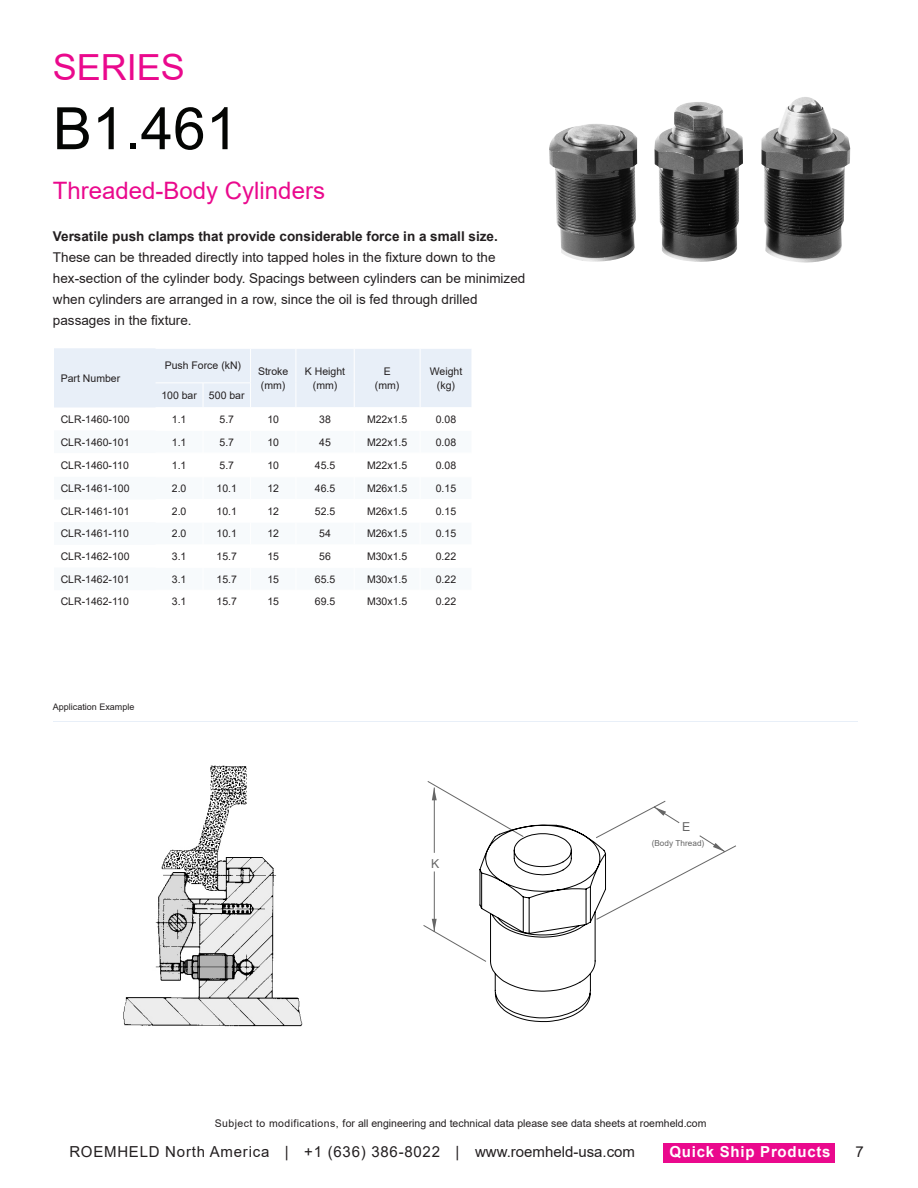
<style>
.page{position:relative;width:918px;height:1188px;background:#fff}
.page>*{position:absolute;margin:0;border:0;box-sizing:border-box;transform-origin:0 0}
.t1{font:58.5px "Arial";color:#040503}
.t2{font:36px "Arial";color:#ea098d}
.t3{font:24px "Arial";color:#ea098d}
.t4{font:15.15px "Arial";letter-spacing:.05em;color:#231f20}
.t5{font:700 15.15px "Arial";letter-spacing:.05em;color:#fff}
.t6{font:15px "Arial";color:#231f20}
.t7{font:13.5px/21px "Arial";color:#231f20}
.t8{font:12.3px "Arial";color:#666}
.t9{font:10.65px "Arial";color:#231f20}
.t10{font:10.5px/13.5px "Arial";color:#231f20;text-align:center}
.t11{font:9px "Arial";color:#231f20}
.t12{font:8.25px "Arial";color:#666}
.s1{font-weight:700}
.s2{font-size:10.5px}
.s3{font-size:15px}
</style>
<div class="page">
<div style="left:664px;top:1143px;width:171px;height:20px;background:#ea098d"></div>
<img style="left:549px;top:97px;width:301px;height:166px">
<div style="left:54px;top:348px;width:418px;height:60px;background:#e8eff8"></div>
<hr style="left:156px;top:407px;width:47px;height:1px;background:#fff">
<hr style="left:203px;top:407px;width:48px;height:1px;background:#fff">
<hr style="left:251px;top:407px;width:45px;height:1px;background:#fff">
<hr style="left:296px;top:407px;width:58px;height:1px;background:#fff">
<hr style="left:354px;top:407px;width:66px;height:1px;background:#fff">
<hr style="left:420px;top:407px;width:52px;height:1px;background:#fff">
<img style="left:123px;top:765px;width:180px;height:262px">
<svg style="left:432px;top:807px;width:293px;height:215px"></svg>
<hr style="left:53px;top:721px;width:805px;height:1px;background:#e8eff8">
<p class="t2" style="left:53px;top:43px;width:134px">SERIES</p>
<p class="t1" style="left:53px;top:88px;width:187px">B1.461</p>
<p class="t3" style="left:53px;top:174px;width:274px">Threaded-Body Cylinders</p>
<p class="t7" style="left:53px;top:226px;width:474px"><span class="s1">Versatile push clamps that provide considerable force in a small size.<br></span>These can be threaded directly into tapped holes in the fixture down to the hex-section of the cylinder body. Spacings between cylinders can be minimized when cylinders are arranged in a row, since the oil is fed through drilled passages in the fixture.</p>
<p class="t10" style="left:61px;top:371px;width:61px">Part Number</p>
<p class="t10" style="left:165px;top:359px;width:78px">Push Force (kN)</p>
<p class="t10" style="left:161px;top:389px;width:37px">100 bar</p>
<p class="t10" style="left:209px;top:389px;width:37px">500 bar</p>
<p class="t10" style="left:258px;top:365px;width:32px;text-align:left">Stroke (mm)</p>
<p class="t10" style="left:305px;top:365px;width:42px">K Height (mm)</p>
<p class="t10" style="left:375px;top:365px;width:26px">E (mm)</p>
<p class="t10" style="left:430px;top:365px;width:34px">Weight (kg)</p>
<p class="t10" style="left:61px;top:412px;width:70px">CLR-1460-100</p>
<p class="t10" style="left:172px;top:412px;width:16px">1.1</p>
<p class="t10" style="left:220px;top:412px;width:16px">5.7</p>
<p class="t10" style="left:267px;top:412px;width:13px">10</p>
<p class="t10" style="left:319px;top:412px;width:13px">38</p>
<p class="t10" style="left:367px;top:412px;width:42px">M22x1.5</p>
<p class="t10" style="left:436px;top:412px;width:22px">0.08</p>
<p class="t10" style="left:61px;top:435px;width:70px">CLR-1460-101</p>
<p class="t10" style="left:172px;top:435px;width:16px">1.1</p>
<p class="t10" style="left:220px;top:435px;width:16px">5.7</p>
<p class="t10" style="left:267px;top:435px;width:13px">10</p>
<p class="t10" style="left:319px;top:435px;width:13px">45</p>
<p class="t10" style="left:367px;top:435px;width:42px">M22x1.5</p>
<p class="t10" style="left:436px;top:435px;width:22px">0.08</p>
<p class="t10" style="left:61px;top:458px;width:70px">CLR-1460-110</p>
<p class="t10" style="left:172px;top:458px;width:16px">1.1</p>
<p class="t10" style="left:220px;top:458px;width:16px">5.7</p>
<p class="t10" style="left:267px;top:458px;width:13px">10</p>
<p class="t10" style="left:315px;top:458px;width:22px">45.5</p>
<p class="t10" style="left:367px;top:458px;width:42px">M22x1.5</p>
<p class="t10" style="left:436px;top:458px;width:22px">0.08</p>
<p class="t10" style="left:61px;top:481px;width:70px">CLR-1461-100</p>
<p class="t10" style="left:172px;top:481px;width:16px">2.0</p>
<p class="t10" style="left:217px;top:481px;width:22px">10.1</p>
<p class="t10" style="left:267px;top:481px;width:13px">12</p>
<p class="t10" style="left:315px;top:481px;width:22px">46.5</p>
<p class="t10" style="left:367px;top:481px;width:42px">M26x1.5</p>
<p class="t10" style="left:436px;top:481px;width:22px">0.15</p>
<p class="t10" style="left:61px;top:504px;width:70px">CLR-1461-101</p>
<p class="t10" style="left:172px;top:504px;width:16px">2.0</p>
<p class="t10" style="left:217px;top:504px;width:22px">10.1</p>
<p class="t10" style="left:267px;top:504px;width:13px">12</p>
<p class="t10" style="left:315px;top:504px;width:22px">52.5</p>
<p class="t10" style="left:367px;top:504px;width:42px">M26x1.5</p>
<p class="t10" style="left:436px;top:504px;width:22px">0.15</p>
<p class="t10" style="left:61px;top:527px;width:70px">CLR-1461-110</p>
<p class="t10" style="left:172px;top:527px;width:16px">2.0</p>
<p class="t10" style="left:217px;top:527px;width:22px">10.1</p>
<p class="t10" style="left:267px;top:527px;width:13px">12</p>
<p class="t10" style="left:319px;top:527px;width:13px">54</p>
<p class="t10" style="left:367px;top:527px;width:42px">M26x1.5</p>
<p class="t10" style="left:436px;top:527px;width:22px">0.15</p>
<p class="t10" style="left:61px;top:550px;width:70px">CLR-1462-100</p>
<p class="t10" style="left:172px;top:550px;width:16px">3.1</p>
<p class="t10" style="left:217px;top:550px;width:22px">15.7</p>
<p class="t10" style="left:267px;top:550px;width:13px">15</p>
<p class="t10" style="left:319px;top:550px;width:13px">56</p>
<p class="t10" style="left:367px;top:550px;width:42px">M30x1.5</p>
<p class="t10" style="left:436px;top:550px;width:22px">0.22</p>
<p class="t10" style="left:61px;top:572px;width:70px">CLR-1462-101</p>
<p class="t10" style="left:172px;top:572px;width:16px">3.1</p>
<p class="t10" style="left:217px;top:572px;width:22px">15.7</p>
<p class="t10" style="left:267px;top:572px;width:13px">15</p>
<p class="t10" style="left:315px;top:572px;width:22px">65.5</p>
<p class="t10" style="left:367px;top:572px;width:42px">M30x1.5</p>
<p class="t10" style="left:436px;top:572px;width:22px">0.22</p>
<p class="t10" style="left:61px;top:595px;width:70px">CLR-1462-110</p>
<p class="t10" style="left:172px;top:595px;width:16px">3.1</p>
<p class="t10" style="left:217px;top:595px;width:22px">15.7</p>
<p class="t10" style="left:267px;top:595px;width:13px">15</p>
<p class="t10" style="left:315px;top:595px;width:22px">69.5</p>
<p class="t10" style="left:367px;top:595px;width:42px">M30x1.5</p>
<p class="t10" style="left:436px;top:595px;width:22px">0.22</p>
<p class="t11" style="left:53px;top:701px;width:83px">Application Example</p>
<p class="t8" style="left:431px;top:855px;width:10px">K</p>
<p class="t8" style="left:682px;top:818px;width:10px">E</p>
<p class="t12" style="left:652px;top:837px;width:54px">(Body Thread)</p>
<p class="t9" style="left:215px;top:1116px;width:493px"><span class="s2">Subject to modifications, f</span>or all engineering and technical data please see data sheets at roemheld.com</p>
<h3 class="t4" style="left:69px;top:1141px;width:567px">ROEMHELD North America | +1 (636) 386-8022 | <span class="s3">www.roemheld-usa.com</span></h3>
<h3 class="t5" style="left:669px;top:1141px;width:163px">Quick Ship Products</h3>
<h3 class="t6" style="left:856px;top:1141px;width:10px">7</h3>
</div>
